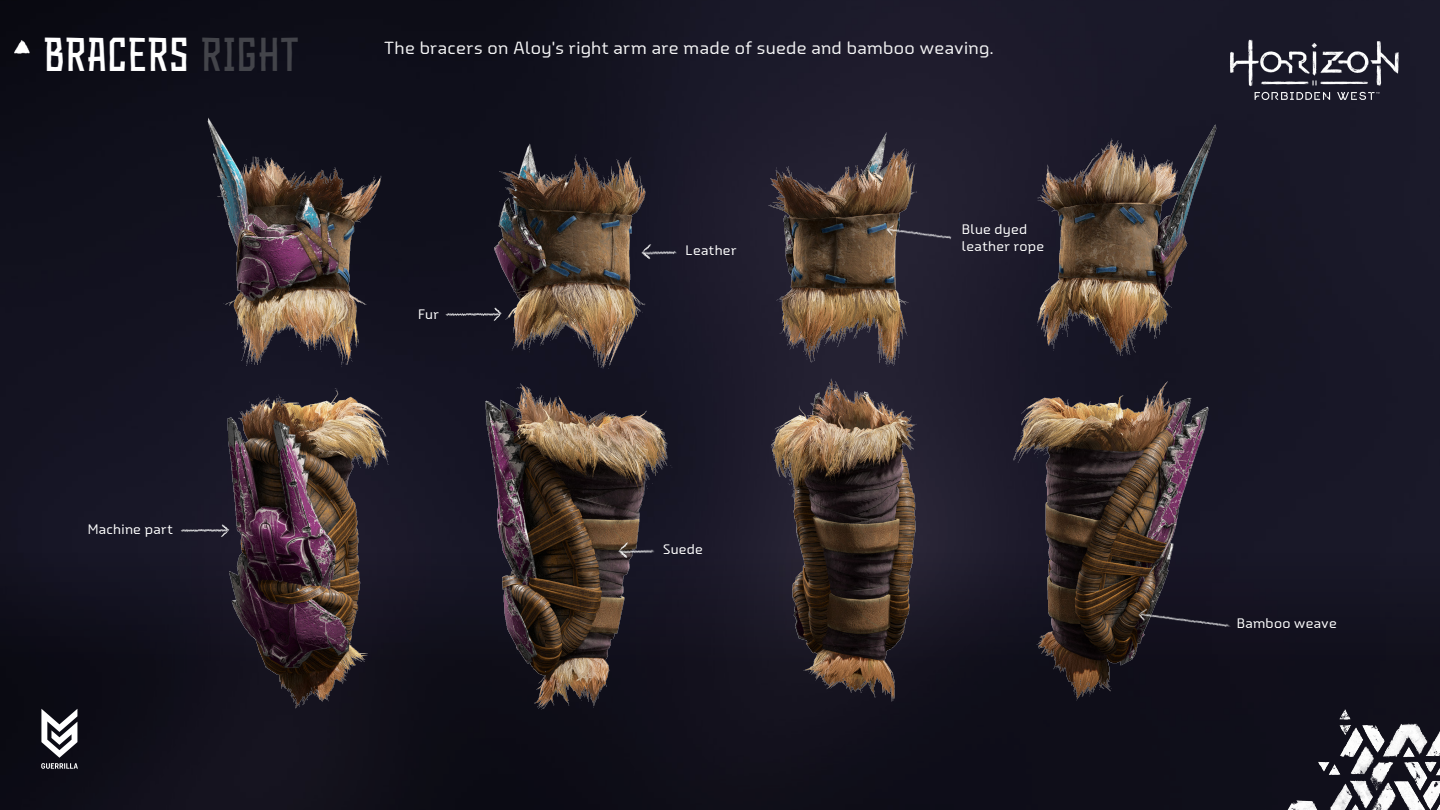
<style>
.page{position:relative;width:1440px;height:810px;background:#fff}
.page>*{position:absolute;margin:0;border:0;box-sizing:border-box;transform-origin:0 0}
.t1{font:condensed 45px "Hunter";letter-spacing:-.005em;color:#fff}
.t2{font:expanded 17.25px "Oita";letter-spacing:.02em;color:#f3f3f4}
.t3{font:expanded 13.5px "Oita";letter-spacing:.025em;color:#fff}
.s1{color:#43444a}
</style>
<div class="page">
<img style="left:0;top:0;width:1440px;height:554px">
<div style="left:0;top:554px;width:1440px;height:256px;background:#0f0f19"></div>
<img style="left:14px;top:40px;width:15px;height:19px">
<img style="left:1224px;top:34px;width:182px;height:73px">
<img style="left:79px;top:116px;width:1253px;height:594px">
<img style="left:655px;top:247px;width:28px;height:8px">
<img style="left:635px;top:242px;width:20px;height:19px">
<img style="left:1141px;top:609px;width:99px;height:20px">
<img style="left:1133px;top:604px;width:19px;height:18px">
<img style="left:177px;top:528px;width:40px;height:6px">
<img style="left:217px;top:522px;width:17px;height:17px">
<img style="left:440px;top:311px;width:50px;height:7px">
<img style="left:490px;top:306px;width:17px;height:16px">
<img style="left:887px;top:224px;width:65px;height:17px">
<img style="left:881px;top:219px;width:13px;height:18px">
<img style="left:633px;top:545px;width:28px;height:9px">
<img style="left:613px;top:541px;width:20px;height:19px">
<img style="left:1262px;top:690px;width:178px;height:120px">
<svg style="left:41px;top:709px;width:37px;height:60px"></svg>
<p class="t1" style="left:43px;top:26px;width:257px">BRACERS <span class="s1">RIGHT</span></p>
<p class="t3" style="left:88px;top:520px;width:86px">Machine part</p>
<p class="t2" style="left:384px;top:37px;width:611px">The bracers on Aloy's right arm are made of suede and bamboo weaving.</p>
<p class="t3" style="left:418px;top:305px;width:22px">Fur</p>
<p class="t3" style="left:686px;top:242px;width:52px">Leather</p>
<p class="t3" style="left:663px;top:540px;width:41px">Suede</p>
<p class="t3" style="left:962px;top:220px;width:67px">Blue dyed</p>
<p class="t3" style="left:962px;top:238px;width:84px">leather rope</p>
<p class="t3" style="left:1237px;top:614px;width:101px">Bamboo weave</p>
</div>
